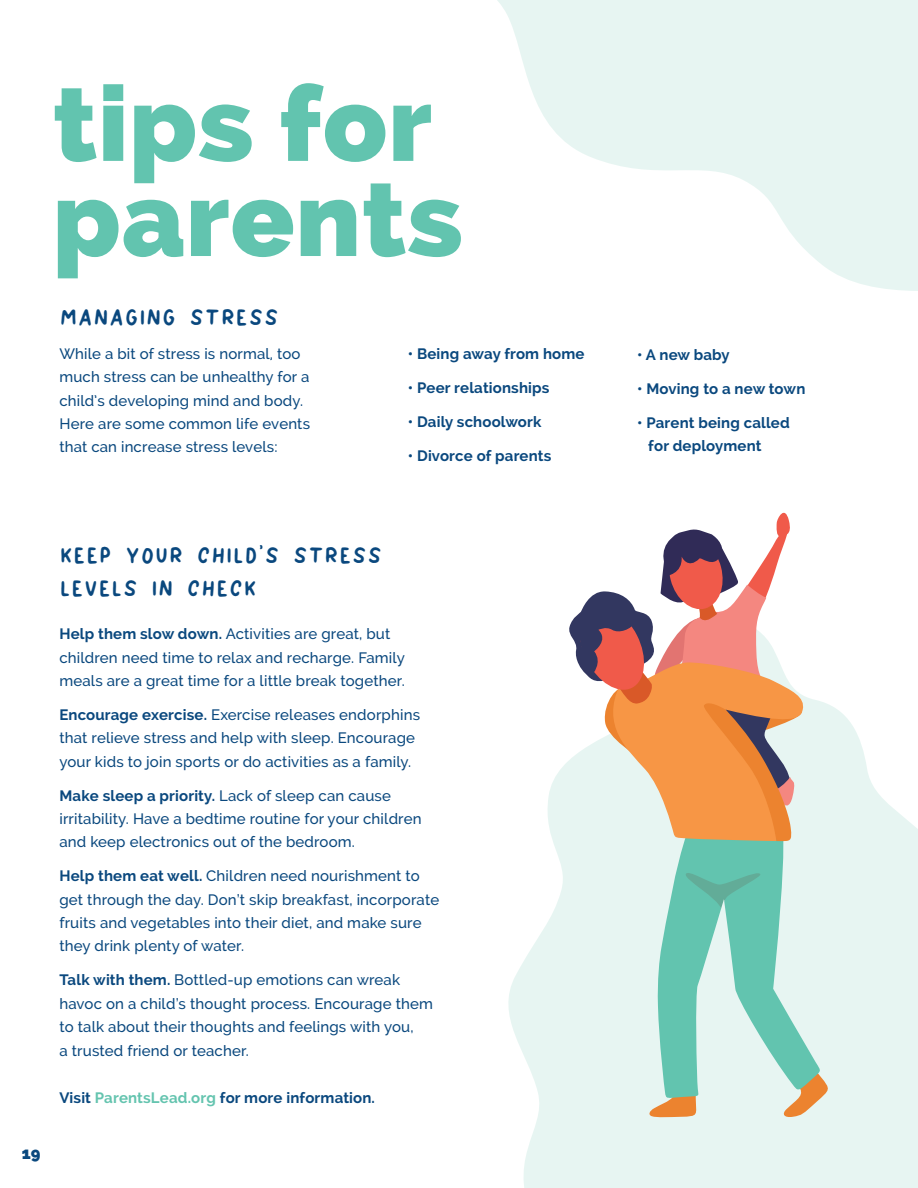
<style>
.page{position:relative;width:918px;height:1188px;background:#fff}
.page>*{position:absolute;margin:0;border:0;box-sizing:border-box;transform-origin:0 0}
.t1{font:800 105px/95.1px "Raleway";letter-spacing:.01em;color:#62c4af}
.t2{font:22.95px/32.4px "IRONHIDES Regular";color:#0a487e}
.t3{font:900 16.5px "Raleway";color:#0a487e}
.t4{font:500 15px/23.4px "Raleway";letter-spacing:.01em;color:#0a487e}
.t5{font:700 15px/23.4px "Raleway";letter-spacing:.01em;color:#0a487e}
.s1{font-weight:700}
.s2{color:#64c4af}
</style>
<div class="page">
<svg style="left:508px;top:698px;width:410px;height:490px;fill:#e7f5f2"></svg>
<svg style="left:648px;top:1075px;width:51px;height:43px"></svg>
<svg style="left:781px;top:1063px;width:50px;height:55px"></svg>
<svg style="left:657px;top:801px;width:165px;height:299px;background:#a7dccf"></svg>
<svg style="left:684px;top:869px;width:78px;height:40px;background:#62bda9"></svg>
<svg style="left:567px;top:512px;width:242px;height:330px"></svg>
<svg style="left:497px;top:0;width:421px;height:291px;fill:#e7f5f2"></svg>
<h1 class="t1" style="left:53px;top:77px;width:411px">tips for parents</h1>
<h2 class="t2" style="left:59px;top:301px;width:221px">MANAGING STRESS</h2>
<p class="t4" style="left:59px;top:342px;width:252px">While a bit of stress is normal, too much stress can be unhealthy for a child’s developing mind and body.<br>Here are some common life events that can increase stress levels:</p>
<p class="t5" style="left:408px;top:342px;width:178px">• Being away from home</p>
<p class="t5" style="left:408px;top:376px;width:143px">• Peer relationships</p>
<p class="t5" style="left:408px;top:410px;width:135px">• Daily schoolwork</p>
<p class="t5" style="left:408px;top:444px;width:145px">• Divorce of parents</p>
<p class="t3" style="left:22px;top:1144px;width:20px">19</p>
<h2 class="t2" style="left:59px;top:539px;width:325px">KEEP YOUR CHILD'S STRESS<br>LEVELS IN CHECK</h2>
<p class="t4" style="left:59px;top:622px;width:347px"><span class="s1">Help them slow down.</span> Activities are great, but children need time to relax and recharge. Family meals are a great time for a little break together.</p>
<p class="t4" style="left:59px;top:703px;width:362px"><span class="s1">Encourage exercise.</span> Exercise releases endorphins that relieve stress and help with sleep. Encourage your kids to join sports or do activities as a family.</p>
<p class="t4" style="left:59px;top:784px;width:364px"><span class="s1">Make sleep a priority.</span> Lack of sleep can cause irritability. Have a bedtime routine for your children and keep electronics out of the bedroom.</p>
<p class="t4" style="left:59px;top:864px;width:381px"><span class="s1">Help them eat well.</span> Children need nourishment to get through the day. Don’t skip breakfast, incorporate fruits and vegetables into their diet, and make sure they drink plenty of water.</p>
<p class="t4" style="left:59px;top:968px;width:375px"><span class="s1">Talk with them.</span> Bottled-up emotions can wreak havoc on a child’s thought process. Encourage them to talk about their thoughts and feelings with you,<br>a trusted friend or teacher.</p>
<p class="t5" style="left:59px;top:1086px;width:317px">Visit <span class="s2">ParentsLead.org</span> for more information.</p>
<p class="t5" style="left:637px;top:343px;width:94px">• A new baby</p>
<p class="t5" style="left:637px;top:377px;width:170px">• Moving to a new town</p>
<p class="t5" style="left:648px;top:411px;width:143px;text-indent:-11px">• Parent being called for deployment</p>
</div>
